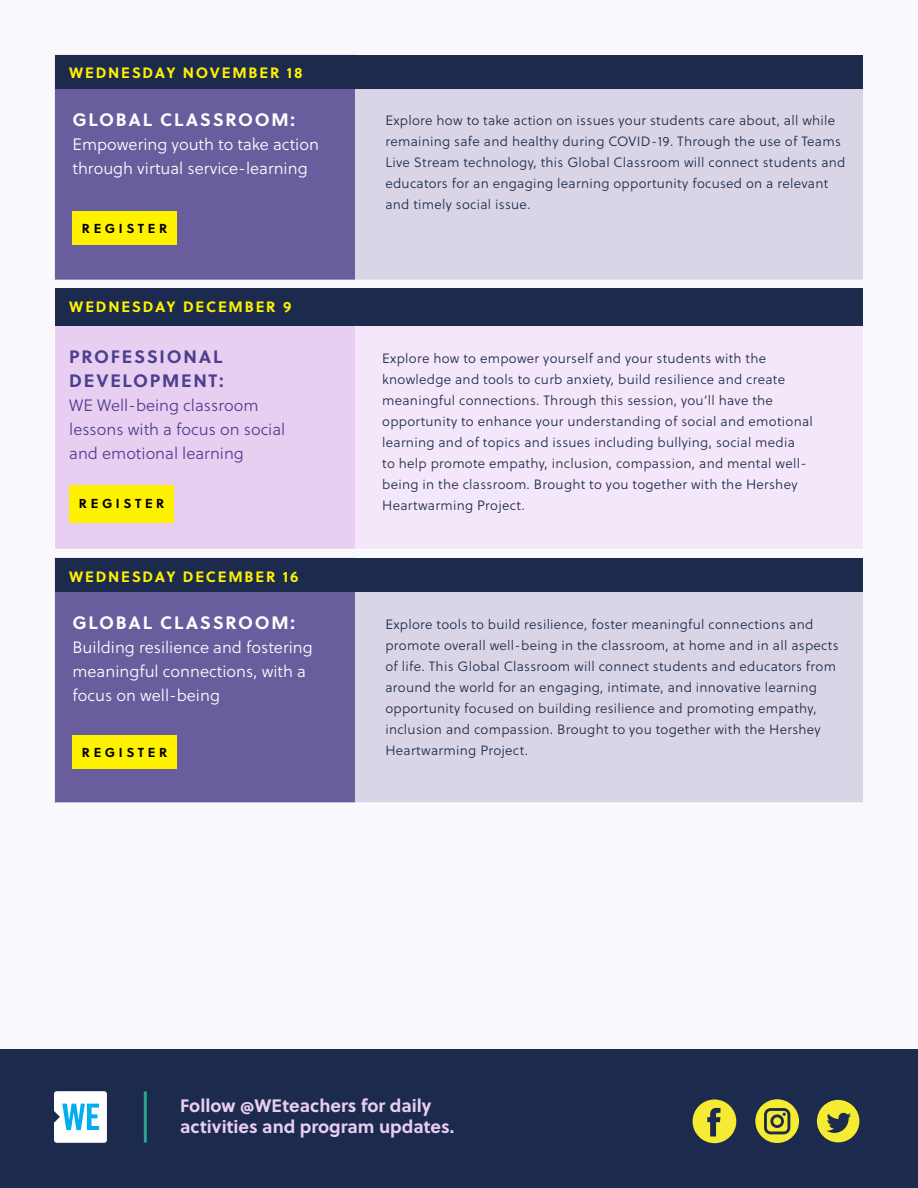
<style>
.page{position:relative;width:918px;height:1188px;background:#fbf8fd}
.page>*{position:absolute;margin:0;border:0;box-sizing:border-box;transform-origin:0 0}
.t1{font:700 18px/21.6px "Soleil";color:#e8cff2}
.t2{font:700 18px "Soleil";letter-spacing:.1em;color:#fff}
.t3{font:700 18px/24px "Soleil";letter-spacing:.1em;color:#4c408e}
.t4{font:16.5px/24px "Soleil Lt";color:#fff}
.t5{font:16.5px/24px "Soleil Lt";color:#4c408e}
.t6{font:700 15px "Soleil";letter-spacing:.12em;color:#fff200}
.t7{font:13.5px/21px "Soleil Lt";letter-spacing:.02em;color:#1c2b4d}
.t8{font:700 13.05px "Soleil";letter-spacing:.28em;color:#000}
</style>
<div class="page">
<div style="left:54px;top:54px;width:301px;height:226px;background:#6a5d9e"></div>
<div style="left:355px;top:54px;width:509px;height:226px;background:#d9d5e7"></div>
<hr style="left:54px;top:54px;width:301px;height:1px;background:#fff">
<hr style="left:54px;top:55px;width:1px;height:225px;background:#fff">
<hr style="left:355px;top:54px;width:509px;height:1px;background:#fff">
<hr style="left:863px;top:55px;width:1px;height:225px;background:#fff">
<hr style="left:54px;top:280px;width:301px;height:1px;background:#fff">
<hr style="left:355px;top:280px;width:509px;height:1px;background:#fff">
<div style="left:72px;top:211px;width:105px;height:34px;background:#fff200"></div>
<div style="left:55px;top:55px;width:808px;height:34px;background:#1c2b4d"></div>
<div style="left:55px;top:317px;width:300px;height:232px;background:#e8cff2"></div>
<div style="left:355px;top:317px;width:509px;height:232px;background:#f4e7f9"></div>
<hr style="left:54px;top:317px;width:301px;height:1px;background:#fff">
<hr style="left:54px;top:317px;width:1px;height:232px;background:#fff">
<hr style="left:863px;top:317px;width:1px;height:232px;background:#fff">
<hr style="left:54px;top:549px;width:301px;height:1px;background:#fff">
<hr style="left:355px;top:549px;width:509px;height:1px;background:#fff">
<div style="left:69px;top:485px;width:105px;height:37px;background:#fff200"></div>
<div style="left:56px;top:288px;width:807px;height:37px;background:#1c2b4d"></div>
<div style="left:54px;top:558px;width:301px;height:245px;background:#6a5d9e"></div>
<div style="left:355px;top:558px;width:509px;height:245px;background:#d9d5e7"></div>
<hr style="left:54px;top:557px;width:301px;height:1px;background:#fff">
<hr style="left:54px;top:558px;width:1px;height:244px;background:#fff">
<hr style="left:355px;top:557px;width:509px;height:1px;background:#fff">
<hr style="left:863px;top:558px;width:1px;height:244px;background:#fff">
<hr style="left:54px;top:802px;width:301px;height:2px;background:#fff">
<hr style="left:355px;top:802px;width:509px;height:2px;background:#fff">
<div style="left:72px;top:736px;width:105px;height:33px;background:#fff200"></div>
<div style="left:55px;top:559px;width:808px;height:33px;background:#1c2b4d"></div>
<div style="left:0;top:1050px;width:918px;height:138px;background:#1c2b4d"></div>
<svg style="left:54px;top:1091px;width:53px;height:52px"></svg>
<hr style="left:144px;top:1091px;width:3px;height:52px;background:#29a68c">
<div style="left:693px;top:1099px;width:43px;height:44px;background:#f5eb33;border-radius:50%"></div>
<svg style="left:707px;top:1108px;width:13px;height:28px"></svg>
<svg style="left:755px;top:1099px;width:44px;height:44px"></svg>
<div style="left:817px;top:1100px;width:42px;height:42px;background:#f5eb33;border-radius:50%"></div>
<svg style="left:826px;top:1113px;width:25px;height:20px"></svg>
<p class="t6" style="left:69px;top:62px;width:235px">WEDNESDAY NOVEMBER 18</p>
<p class="t2" style="left:72px;top:105px;width:224px">GLOBAL CLASSROOM:</p>
<p class="t4" style="left:72px;top:132px;width:248px">Empowering youth to take action through virtual service-learning</p>
<p class="t8" style="left:82px;top:218px;width:87px">REGISTER</p>
<p class="t6" style="left:69px;top:295px;width:224px">WEDNESDAY DECEMBER 9</p>
<p class="t3" style="left:69px;top:344px;width:156px">PROFESSIONAL<br>DEVELOPMENT:</p>
<p class="t5" style="left:69px;top:394px;width:218px">WE Well-being classroom lessons with a focus on social and emotional learning</p>
<p class="t8" style="left:79px;top:494px;width:87px">REGISTER</p>
<p class="t6" style="left:69px;top:565px;width:231px">WEDNESDAY DECEMBER 16</p>
<p class="t2" style="left:72px;top:609px;width:224px">GLOBAL CLASSROOM:</p>
<p class="t4" style="left:72px;top:635px;width:242px">Building resilience and fostering meaningful connections, with a focus on well-being</p>
<p class="t8" style="left:82px;top:743px;width:87px">REGISTER</p>
<p class="t7" style="left:385px;top:110px;width:462px">Explore how to take action on issues your students care about, all while remaining safe and healthy during COVID-19. Through the use of Teams Live Stream technology, this Global Classroom will connect students and educators for an engaging learning opportunity focused on a relevant and timely social issue.</p>
<p class="t7" style="left:382px;top:348px;width:432px">Explore how to empower yourself and your students with the knowledge and tools to curb anxiety, build resilience and create meaningful connections. Through this session, you’ll have the opportunity to enhance your understanding of social and emotional learning and of topics and issues including bullying, social media<br>to help promote empathy, inclusion, compassion, and mental well&shy;being in the classroom. Brought to you together with the Hershey Heartwarming Project.</p>
<p class="t7" style="left:385px;top:613px;width:455px">Explore tools to build resilience, foster meaningful connections and promote overall well-being in the classroom, at home and in all aspects of life. This Global Classroom will connect students and educators from around the world for an engaging, intimate, and innovative learning opportunity focused on building resilience and promoting empathy, inclusion and compassion. Brought to you together with the Hershey Heartwarming Project.</p>
<p class="t1" style="left:180px;top:1094px;width:276px">Follow @WEteachers for daily activities and program updates.</p>
</div>
